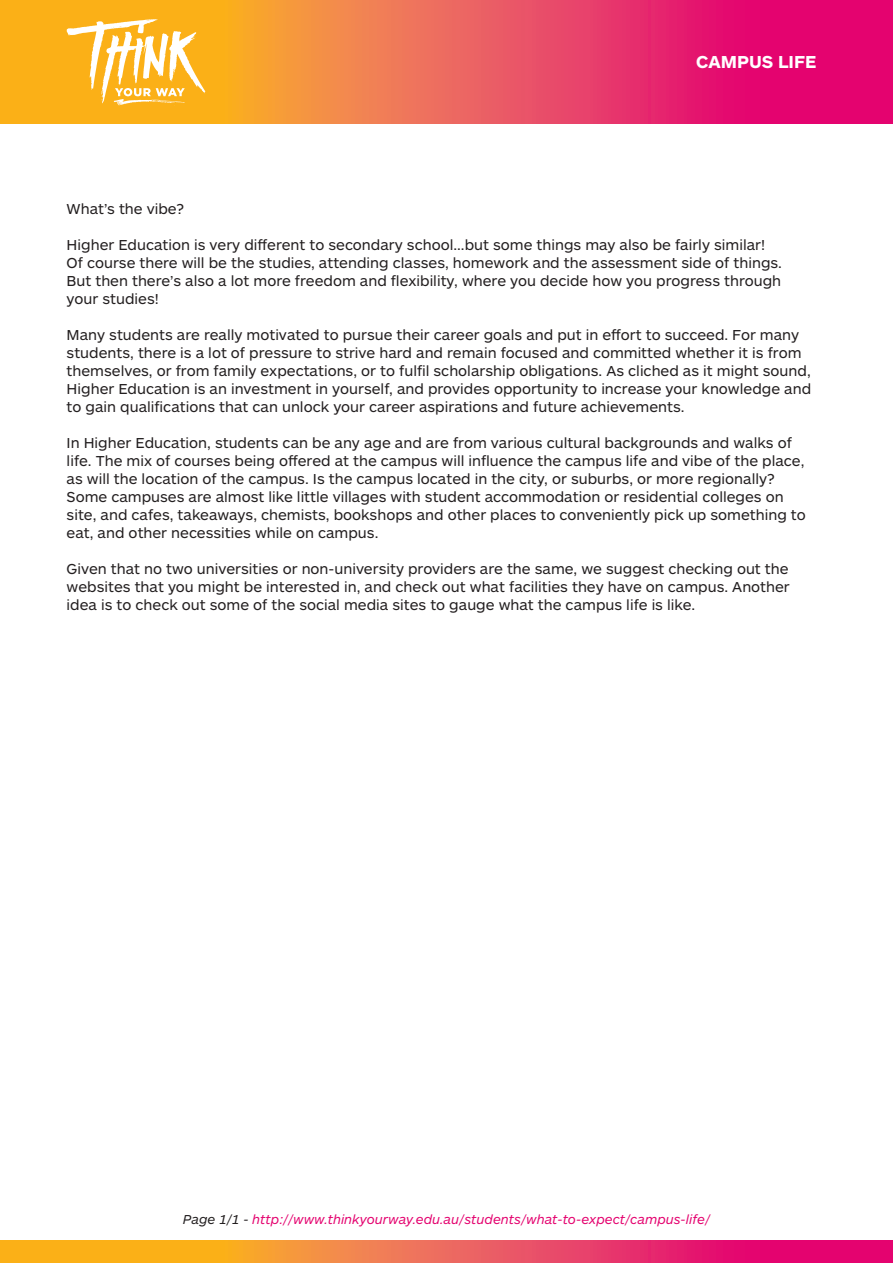
<style>
.page{position:relative;width:893px;height:1263px;background:#fff}
.page>*{position:absolute;margin:0;border:0;box-sizing:border-box;transform-origin:0 0}
.t1{font:700 18px "ARS Maquette Pro";color:#fff}
.t2{font:15px/18px "ARS Maquette Pro";color:#231f20}
.t3{font:italic 13.5px "ARS Maquette Pro";color:#e4036f}
.s1{color:#231f20}
</style>
<div class="page">
<svg style="left:0;top:0;width:893px;height:123px"></svg>
<svg style="left:0;top:1241px;width:893px;height:22px"></svg>
<svg style="left:67px;top:19px;width:138px;height:89px"></svg>
<p class="t1" style="left:696px;top:50px;width:122px">CAMPUS LIFE</p>
<p class="t2" style="left:67px;top:199px;width:119px">What’s the vibe?</p>
<p class="t2" style="left:67px;top:235px;width:717px">Higher Education is very different to secondary school...but some things may also be fairly similar!<br>Of course there will be the studies, attending classes, homework and the assessment side of things.<br>But then there’s also a lot more freedom and flexibility, where you decide how you progress through your studies!</p>
<p class="t2" style="left:67px;top:325px;width:746px">Many students are really motivated to pursue their career goals and put in effort to succeed. For many students, there is a lot of pressure to strive hard and remain focused and committed whether it is from themselves, or from family expectations, or to fulfil scholarship obligations. As cliched as it might sound, Higher Education is an investment in yourself, and provides opportunity to increase your knowledge and to gain qualifications that can unlock your career aspirations and future achievements.</p>
<p class="t2" style="left:67px;top:433px;width:741px">In Higher Education, students can be any age and are from various cultural backgrounds and walks of life. The mix of courses being offered at the campus will influence the campus life and vibe of the place, as will the location of the campus. Is the campus located in the city, or suburbs, or more regionally?<br>Some campuses are almost like little villages with student accommodation or residential colleges on site, and cafes, takeaways, chemists, bookshops and other places to conveniently pick up something to eat, and other necessities while on campus.</p>
<p class="t2" style="left:67px;top:559px;width:725px;text-align:justify">Given that no two universities or non-university providers are the same, we suggest checking out the websites that you might be interested in, and check out what facilities they have on campus. Another idea is to check out some of the social media sites to gauge what the campus life is like.</p>
<p class="t3" style="left:183px;top:1211px;width:529px"><span class="s1">Page 1/1 -</span> http://www.thinkyourway.edu.au/students/what-to-expect/campus-life/</p>
</div>
